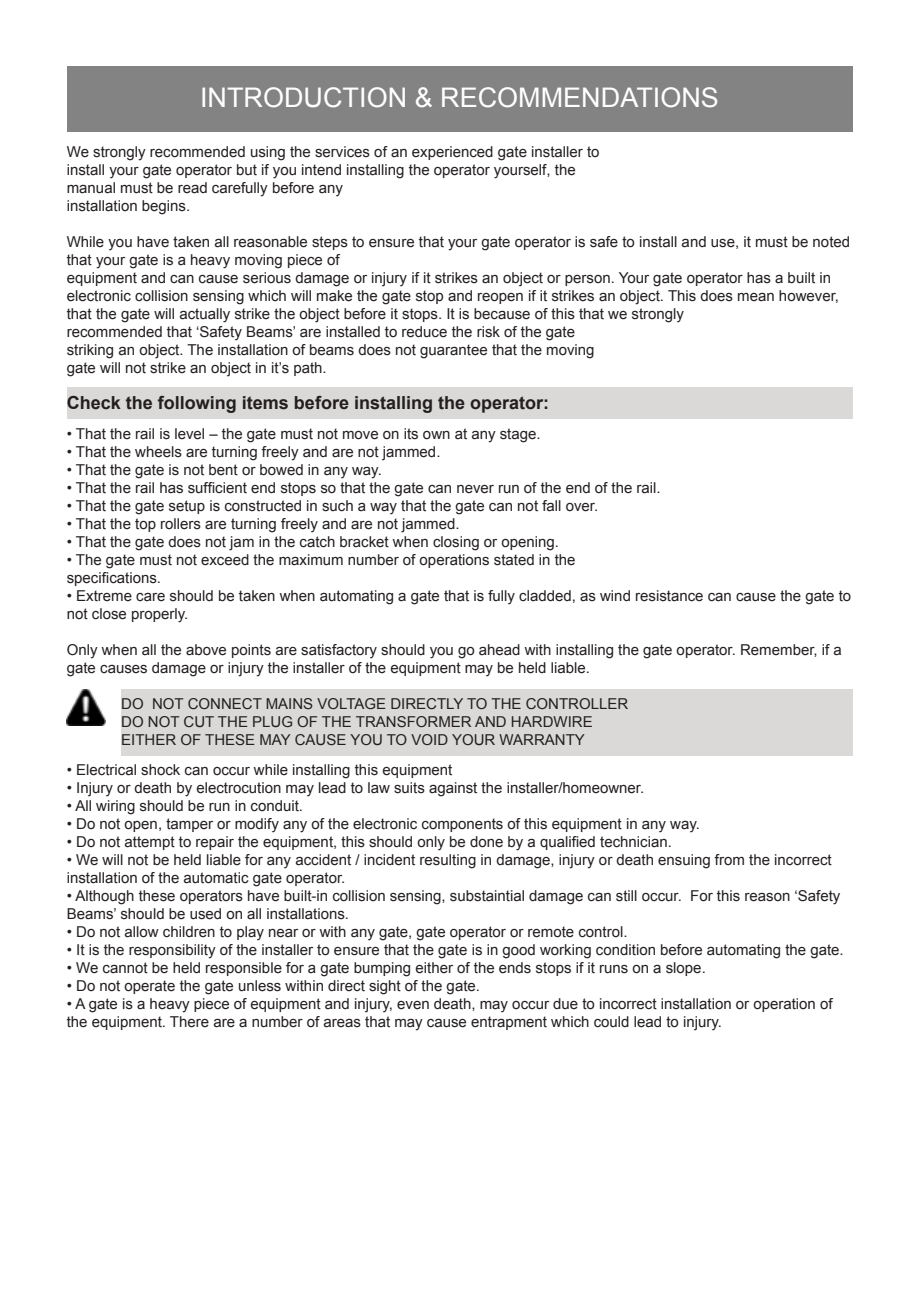
<style>
.page{position:relative;width:919px;height:1289px;background:#fff}
.page>*{position:absolute;margin:0;border:0;box-sizing:border-box;transform-origin:0 0}
.t1{font:27px "Arial";color:#fff}
.t2{font:700 18px "Arial";color:#231f20}
.t3{font:15px/18px "Arial";color:#231f20}
</style>
<div class="page">
<div style="left:121px;top:689px;width:731px;height:66px;background:#dbd9d8"></div>
<div style="left:67px;top:387px;width:785px;height:31px;background:#dbd9d8"></div>
<div style="left:67px;top:67px;width:785px;height:65px;background:#828382"></div>
<img style="left:67px;top:689px;width:39px;height:36px">
<p class="t1" style="left:200px;top:80px;width:520px">INTRODUCTION &amp; RECOMMENDATIONS</p>
<p class="t3" style="left:67px;top:143px;width:534px">We strongly recommended using the services of an experienced gate installer to</p>
<p class="t3" style="left:67px;top:161px;width:510px">install your gate operator but if you intend installing the operator yourself, the</p>
<p class="t3" style="left:67px;top:179px;width:277px">manual must be read carefully before any</p>
<p class="t3" style="left:67px;top:197px;width:125px">installation begins.</p>
<p class="t3" style="left:67px;top:233px;width:784px">While you have taken all reasonable steps to ensure that your gate operator is safe to install and use, it must be noted that your gate is a heavy moving piece of</p>
<p class="t3" style="left:67px;top:269px;width:773px">equipment and can cause serious damage or injury if it strikes an object or person. Your gate operator has a built in electronic collision sensing which will make the gate stop and reopen if it strikes an object. This does mean however, that the gate will actually strike the object before it stops. It is because of this that we strongly</p>
<p class="t3" style="left:67px;top:323px;width:510px">recommended that ‘Safety Beams’ are installed to reduce the risk of the gate</p>
<p class="t3" style="left:67px;top:341px;width:529px">striking an object. The installation of beams does not guarantee that the moving</p>
<p class="t3" style="left:67px;top:359px;width:261px">gate will not strike an object in it’s path.</p>
<p class="t2" style="left:67px;top:391px;width:484px">Check the following items before installing the operator:</p>
<p class="t3" style="left:67px;top:425px;width:475px">• That the rail is level – the gate must not move on its own at any stage.</p>
<p class="t3" style="left:67px;top:443px;width:375px">• That the wheels are turning freely and are not jammed.</p>
<p class="t3" style="left:67px;top:461px;width:316px">• That the gate is not bent or bowed in any way.</p>
<p class="t3" style="left:67px;top:479px;width:595px">• That the rail has sufficient end stops so that the gate can never run of the end of the rail.</p>
<p class="t3" style="left:67px;top:497px;width:533px">• That the gate setup is constructed in such a way that the gate can not fall over.</p>
<p class="t3" style="left:67px;top:515px;width:394px">• That the top rollers are turning freely and are not jammed.</p>
<p class="t3" style="left:67px;top:533px;width:493px">• That the gate does not jam in the catch bracket when closing or opening.</p>
<p class="t3" style="left:67px;top:551px;width:510px">• The gate must not exceed the maximum number of operations stated in the</p>
<p class="t3" style="left:67px;top:569px;width:96px">specifications.</p>
<p class="t3" style="left:67px;top:587px;width:785px">• Extreme care should be taken when automating a gate that is fully cladded, as wind resistance can cause the gate to not close properly.</p>
<p class="t3" style="left:67px;top:641px;width:776px">Only when all the above points are satisfactory should you go ahead with installing the gate operator. Remember, if a gate causes damage or injury the installer of the equipment may be held liable.</p>
<p class="t3" style="left:121px;top:695px;width:508px">DO NOT CONNECT MAINS VOLTAGE DIRECTLY TO THE CONTROLLER</p>
<p class="t3" style="left:121px;top:713px;width:473px">DO NOT CUT THE PLUG OF THE TRANSFORMER AND HARDWIRE</p>
<p class="t3" style="left:121px;top:731px;width:465px">EITHER OF THESE MAY CAUSE YOU TO VOID YOUR WARRANTY</p>
<p class="t3" style="left:67px;top:761px;width:387px">• Electrical shock can occur while installing this equipment</p>
<p class="t3" style="left:67px;top:779px;width:579px">• Injury or death by electrocution may lead to law suits against the installer/homeowner.</p>
<p class="t3" style="left:67px;top:797px;width:238px">• All wiring should be run in conduit.</p>
<p class="t3" style="left:67px;top:815px;width:634px">• Do not open, tamper or modify any of the electronic components of this equipment in any way.</p>
<p class="t3" style="left:67px;top:833px;width:606px">• Do not attempt to repair the equipment, this should only be done by a qualified technician.</p>
<p class="t3" style="left:67px;top:851px;width:766px">• We will not be held liable for any accident / incident resulting in damage, injury or death ensuing from the incorrect installation of the automatic gate operator.</p>
<p class="t3" style="left:67px;top:887px;width:775px">• Although these operators have built-in collision sensing, substaintial damage can still occur. For this reason ‘Safety<br>Beams’ should be used on all installations.</p>
<p class="t3" style="left:67px;top:923px;width:562px">• Do not allow children to play near or with any gate, gate operator or remote control.</p>
<p class="t3" style="left:67px;top:941px;width:778px">• It is the responsibility of the installer to ensure that the gate is in good working condition before automating the gate.</p>
<p class="t3" style="left:67px;top:959px;width:640px">• We cannot be held responsible for a gate bumping either of the ends stops if it runs on a slope.</p>
<p class="t3" style="left:67px;top:977px;width:414px">• Do not operate the gate unless within direct sight of the gate.</p>
<p class="t3" style="left:67px;top:995px;width:767px">• A gate is a heavy piece of equipment and injury, even death, may occur due to incorrect installation or operation of the equipment. There are a number of areas that may cause entrapment which could lead to injury.</p>
</div>
